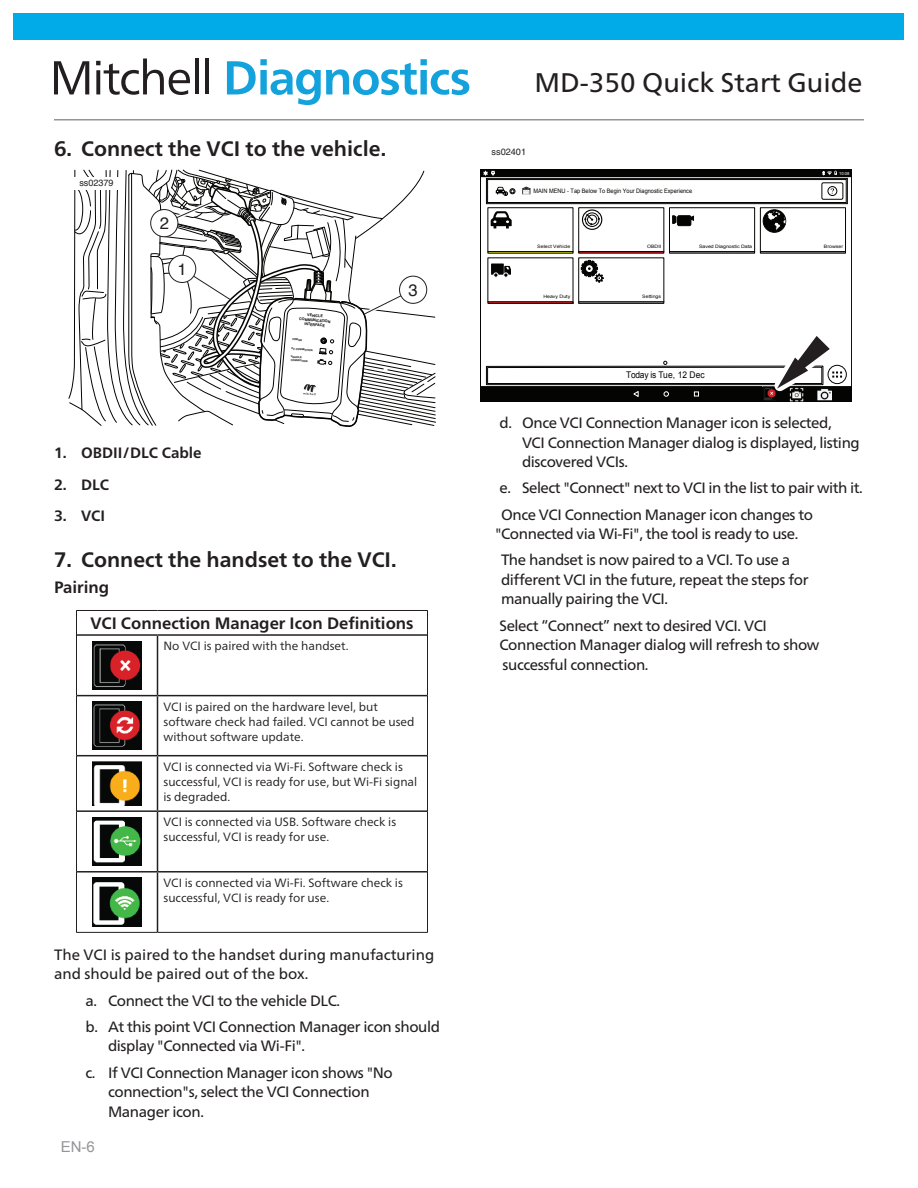
<style>
.page{position:relative;width:918px;height:1188px;background:#fff}
.page>*{position:absolute;margin:0;border:0;box-sizing:border-box;transform-origin:0 0}
.t1{font:27px "Frutiger Neue LT Pro";color:#231f20}
.t2{font:700 21px "Frutiger Neue LT Pro";color:#231f20}
.t3{font:16.65px "Helvetica";color:#231f20}
.t4{font:700 16.5px/35.8px "Frutiger Neue LT Pro";color:#231f20}
.t5{font:15px/19.5px "Frutiger Neue LT Pro";letter-spacing:-.025em;color:#231f20}
.t6{font:15px/19.5px "Frutiger Neue LT Pro";color:#231f20}
.t7{font:700 15px "Frutiger Neue LT Pro";color:#231f20}
.t8{font:15px "Arial";color:#939598}
.t9{font:12px/15px "Frutiger Neue LT Pro";color:#231f20}
.t10{font:9.15px "Arial";letter-spacing:-.025em;color:#040503;scale:.92 1}
.t11{font:9.15px "Helvetica";color:#231f20}
.t12{font:9px "Helvetica";color:#231f20}
.t13{font:6.15px "Arial";color:#040503;scale:.92 1}
.t14{font:4.65px "Arial";color:#040503;scale:1.14 1}
.t15{font:4.2px "Arial";color:#fff}
.t16{font:700 3.75px/4.5px "Helvetica";color:#040503;text-align:center;scale:.96 1}
.t17{font:700 2.55px/3.2px "Helvetica";color:#040503}
</style>
<div class="page">
<svg style="left:68px;top:170px;width:368px;height:257px"></svg>
<hr style="left:76px;top:610px;width:82px;height:1px;background:#231f20">
<svg style="left:76px;top:611px;width:1px;height:24px"></svg>
<hr style="left:158px;top:610px;width:270px;height:1px;background:#231f20">
<svg style="left:427px;top:611px;width:1px;height:24px"></svg>
<hr style="left:76px;top:635px;width:1px;height:61px;background:#231f20">
<hr style="left:427px;top:635px;width:1px;height:61px;background:#231f20">
<hr style="left:76px;top:696px;width:1px;height:60px;background:#231f20">
<hr style="left:427px;top:696px;width:1px;height:60px;background:#231f20">
<hr style="left:76px;top:756px;width:1px;height:55px;background:#231f20">
<hr style="left:427px;top:756px;width:1px;height:55px;background:#231f20">
<hr style="left:76px;top:811px;width:1px;height:61px;background:#231f20">
<hr style="left:427px;top:811px;width:1px;height:61px;background:#231f20">
<hr style="left:76px;top:872px;width:1px;height:60px;background:#231f20">
<hr style="left:427px;top:872px;width:1px;height:60px;background:#231f20">
<hr style="left:76px;top:932px;width:82px;height:1px;background:#231f20">
<hr style="left:158px;top:932px;width:270px;height:1px;background:#231f20">
<hr style="left:77px;top:634px;width:81px;height:2px;background:#231f20">
<hr style="left:158px;top:634px;width:269px;height:2px;background:#231f20">
<hr style="left:157px;top:636px;width:1px;height:59px;background:#231f20">
<hr style="left:77px;top:695px;width:81px;height:1px;background:#231f20">
<hr style="left:158px;top:695px;width:269px;height:1px;background:#231f20">
<hr style="left:157px;top:696px;width:1px;height:59px;background:#231f20">
<hr style="left:77px;top:755px;width:81px;height:1px;background:#231f20">
<hr style="left:158px;top:755px;width:269px;height:1px;background:#231f20">
<hr style="left:157px;top:756px;width:1px;height:54px;background:#231f20">
<hr style="left:77px;top:810px;width:81px;height:2px;background:#231f20">
<hr style="left:158px;top:810px;width:269px;height:2px;background:#231f20">
<hr style="left:157px;top:812px;width:1px;height:59px;background:#231f20">
<hr style="left:77px;top:871px;width:81px;height:2px;background:#231f20">
<hr style="left:158px;top:871px;width:269px;height:2px;background:#231f20">
<hr style="left:157px;top:873px;width:1px;height:59px;background:#231f20">
<img style="left:93px;top:641px;width:48px;height:48px">
<img style="left:93px;top:702px;width:48px;height:48px">
<img style="left:93px;top:762px;width:48px;height:43px">
<img style="left:93px;top:817px;width:48px;height:49px">
<img style="left:93px;top:878px;width:48px;height:48px">
<svg style="left:480px;top:177px;width:372px;height:225px"></svg>
<div style="left:480px;top:169px;width:372px;height:8px;background:#040503"></div>
<hr style="left:480px;top:386px;width:372px;height:1px;background:#040503">
<svg style="left:664px;top:391px;width:5px;height:6px"></svg>
<svg style="left:694px;top:392px;width:5px;height:4px"></svg>
<svg style="left:633px;top:390px;width:6px;height:8px"></svg>
<div style="left:828px;top:365px;width:19px;height:19px;border:1px solid #040503;border-radius:50%"></div>
<div style="left:486px;top:366px;width:337px;height:19px;border:1px solid #040503"></div>
<div style="left:487px;top:367px;width:335px;height:17px;border:1px solid #040503"></div>
<svg style="left:822px;top:170px;width:15px;height:6px"></svg>
<svg style="left:483px;top:171px;width:12px;height:5px"></svg>
<svg style="left:522px;top:187px;width:9px;height:8px"></svg>
<div style="left:486px;top:178px;width:362px;height:26px;border:1px solid #040503"></div>
<div style="left:487px;top:179px;width:359px;height:24px;border:1px solid #040503"></div>
<div style="left:822px;top:183px;width:21px;height:16px;border:1px solid #040503;border-radius:2px"></div>
<div style="left:828px;top:186px;width:9px;height:10px;border:1px solid #040503;border-radius:50%"></div>
<svg style="left:831px;top:188px;width:3px;height:6px"></svg>
<hr style="left:488px;top:251px;width:85px;height:1px;background:#040503">
<hr style="left:488px;top:301px;width:85px;height:1px;background:#040503">
<hr style="left:579px;top:251px;width:85px;height:1px;background:#040503">
<div style="left:669px;top:208px;width:86px;height:45px;border:1px solid #040503"></div>
<hr style="left:669px;top:251px;width:86px;height:1px;background:#040503">
<div style="left:760px;top:208px;width:86px;height:45px;border:1px solid #040503"></div>
<hr style="left:760px;top:251px;width:86px;height:1px;background:#040503">
<hr style="left:579px;top:301px;width:85px;height:1px;background:#040503">
<svg style="left:672px;top:215px;width:22px;height:11px"></svg>
<div style="left:763px;top:210px;width:23px;height:22px;background:#040503;border-radius:50%"></div>
<div style="left:763px;top:210px;width:23px;height:23px;border:1px solid #040503;border-radius:50%"></div>
<svg style="left:766px;top:210px;width:20px;height:22px"></svg>
<svg style="left:491px;top:211px;width:21px;height:17px"></svg>
<svg style="left:581px;top:260px;width:23px;height:23px"></svg>
<div style="left:582px;top:209px;width:20px;height:21px;border:1px solid #040503;border-radius:50%"></div>
<div style="left:585px;top:213px;width:14px;height:14px;border:1px solid #040503;border-radius:50%"></div>
<svg style="left:584px;top:214px;width:16px;height:11px"></svg>
<svg style="left:491px;top:264px;width:20px;height:13px"></svg>
<svg style="left:663px;top:361px;width:4px;height:4px"></svg>
<svg style="left:496px;top:187px;width:19px;height:9px"></svg>
<svg style="left:762px;top:332px;width:80px;height:70px"></svg>
<svg style="left:227px;top:59px;width:242px;height:46px"></svg>
<svg style="left:54px;top:61px;width:35px;height:33px"></svg>
<svg style="left:96px;top:58px;width:94px;height:37px"></svg>
<hr style="left:195px;top:58px;width:4px;height:36px;background:#231f20">
<hr style="left:205px;top:58px;width:4px;height:36px;background:#231f20">
<hr style="left:54px;top:119px;width:810px;height:2px;background:#939598">
<div style="left:14px;top:14px;width:890px;height:26px;background:#00abe7"></div>
<h2 class="t2" style="left:54px;top:137px;width:334px">6. Connect the VCI to the vehicle.</h2>
<p class="t12" style="left:79px;top:176px;width:36px">ss02379</p>
<p class="t3" style="left:160px;top:210px;width:11px">2</p>
<p class="t3" style="left:178px;top:256px;width:11px">1</p>
<p class="t16" style="left:300px;top:312px;width:34px;rotate:5deg">VEHICLE<br>COMMUNICATION<br>INTERFACE</p>
<p class="t17" style="left:293px;top:338px;width:11px;rotate:5deg">POWER</p>
<p class="t17" style="left:292px;top:347px;width:23px;rotate:5deg">PC CONNECTION</p>
<p class="t17" style="left:291px;top:355px;width:19px;rotate:5deg">VEHICLE<br>CONNECTION</p>
<p class="t3" style="left:409px;top:277px;width:11px">3</p>
<p class="t7" style="left:54px;top:444px;width:149px">1. OBDII/DLC Cable</p>
<p class="t7" style="left:54px;top:475px;width:57px">2. DLC</p>
<p class="t7" style="left:54px;top:507px;width:53px">3. VCI</p>
<h2 class="t2" style="left:54px;top:547px;width:344px">7. Connect the handset to the VCI.</h2>
<p class="t4" style="left:90px;top:569px;width:325px;text-indent:-36px">Pairing<br>VCI Connection Manager Icon Definitions</p>
<p class="t9" style="left:164px;top:638px;width:187px">No VCI is paired with the handset.</p>
<p class="t9" style="left:164px;top:699px;width:253px">VCI is paired on the hardware level, but software check had failed. VCI cannot be used without software update.</p>
<p class="t9" style="left:164px;top:759px;width:255px">VCI is connected via Wi-Fi. Software check is successful, VCI is ready for use, but Wi-Fi signal is degraded.</p>
<p class="t9" style="left:164px;top:815px;width:234px">VCI is connected via USB. Software check is successful, VCI is ready for use.</p>
<p class="t9" style="left:164px;top:875px;width:241px">VCI is connected via Wi-Fi. Software check is successful, VCI is ready for use.</p>
<p class="t6" style="left:54px;top:945px;width:382px">The VCI is paired to the handset during manufacturing and should be paired out of the box.</p>
<p class="t5" style="left:86px;top:987px;width:356px;line-height:26.2px">a. Connect the VCI to the vehicle DLC.<br>b. At this point VCI Connection Manager icon should</p>
<p class="t5" style="left:86px;top:1033px;width:309px;line-height:26.2px;text-indent:22px">display "Connected via Wi-Fi".<br>c. If VCI Connection Manager icon shows "No</p>
<p class="t5" style="left:108px;top:1082px;width:263px">connection"s, select the VCI Connection<br>Manager icon.</p>
<p class="t8" style="left:61px;top:1137px;width:36px">EN-6</p>
<h1 class="t1" style="left:535px;top:66px;width:329px">MD-350 Quick Start Guide</h1>
<p class="t11" style="left:492px;top:147px;width:36px">ss02401</p>
<p class="t13" style="left:533px;top:187px;width:174px">MAIN MENU - Tap Below To Begin Your Diagnostic Experience</p>
<p class="t15" style="left:839px;top:170px;width:12px">10:08</p>
<p class="t14" style="left:537px;top:243px;width:31px">Select Vehicle</p>
<p class="t14" style="left:647px;top:243px;width:14px">OBDII</p>
<p class="t14" style="left:699px;top:243px;width:48px">Saved Diagnostic Data</p>
<p class="t14" style="left:824px;top:243px;width:18px">Browser</p>
<p class="t14" style="left:543px;top:293px;width:25px">Heavy Duty</p>
<p class="t14" style="left:642px;top:293px;width:18px">Settings</p>
<p class="t10" style="left:626px;top:368px;width:87px">Today is Tue, 12 Dec</p>
<p class="t5" style="left:522px;top:413px;width:339px;text-indent:-22px">d. Once VCI Connection Manager icon is selected,<br>VCI Connection Manager dialog is displayed, listing discovered VCIs.</p>
<p class="t5" style="left:500px;top:475px;width:365px;line-height:26.2px">e. Select "Connect" next to VCI in the list to pair with it.<br>Once VCI Connection Manager icon changes to</p>
<p class="t5" style="left:495px;top:520px;width:305px;line-height:26.2px;text-align:center">"Connected via Wi-Fi", the tool is ready to use.<br>The handset is now paired to a VCI. To use a</p>
<p class="t5" style="left:501px;top:570px;width:309px">different VCI in the future, repeat the steps for manually pairing the VCI.</p>
<p class="t5" style="left:500px;top:615px;width:321px">Select “Connect” next to desired VCI. VCI<br>Connection Manager dialog will refresh to show successful connection.</p>
</div>
